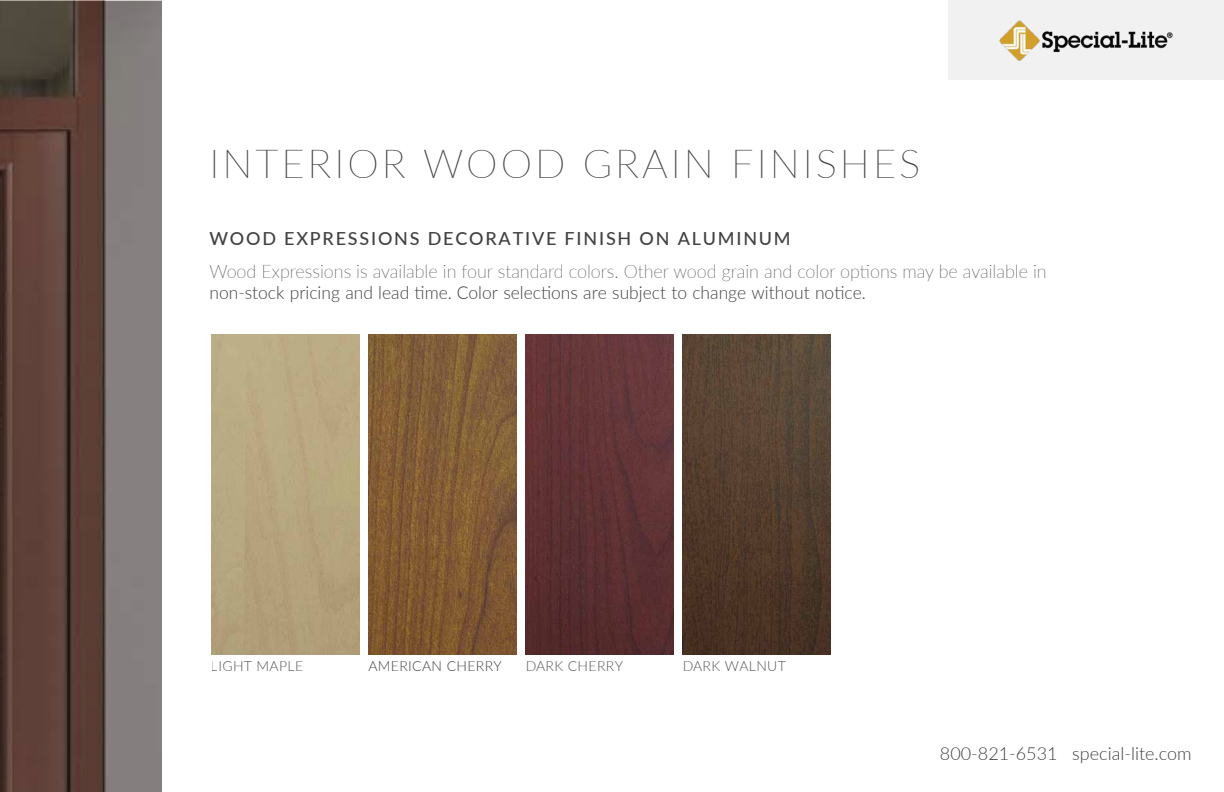
<style>
.page{position:relative;width:1224px;height:792px;background:#fff}
.page>*{position:absolute;margin:0;border:0;box-sizing:border-box;transform-origin:0 0}
.t1{font:100 40px "Lato";letter-spacing:.075em;color:#414042}
.t2{font:100 18.6px "Lato";color:#414042}
.t3{font:300 18px "Lato";color:#414042}
.t4{font:500 18px "Lato";letter-spacing:.1em;color:#414042}
.t5{font:300 14px "Lato";letter-spacing:.025em;color:#414042}
</style>
<div class="page">
<img style="left:0;top:0;width:162px;height:792px">
<img style="left:526px;top:334px;width:148px;height:320px">
<img style="left:683px;top:334px;width:148px;height:320px">
<img style="left:369px;top:334px;width:148px;height:320px">
<div style="left:948px;top:0;width:276px;height:79px;background:#f1f1f2"></div>
<img style="left:971px;top:20px;width:230px;height:60px">
<h1 class="t1" style="left:209px;top:136px;width:713px">INTERIOR WOOD GRAIN FINISHES</h1>
<p class="t4" style="left:209px;top:225px;width:583px">WOOD EXPRESSIONS DECORATIVE FINISH ON ALUMINUM</p>
<p class="t2" style="left:209px;top:259px;width:839px">Wood Expressions is available in four standard colors. Other wood grain and color options may be available in</p>
<p class="t3" style="left:209px;top:280px;width:658px">non-stock pricing and lead time. Color selections are subject to change without notice.</p>
<p class="t5" style="left:211px;top:656px;width:94px">LIGHT MAPLE</p>
<p class="t5" style="left:368px;top:656px;width:135px">AMERICAN CHERRY</p>
<p class="t5" style="left:525px;top:656px;width:99px">DARK CHERRY</p>
<p class="t5" style="left:682px;top:656px;width:105px">DARK WALNUT</p>
<p class="t3" style="left:940px;top:741px;width:253px">800-821-6531 special-lite.com</p>
</div>
